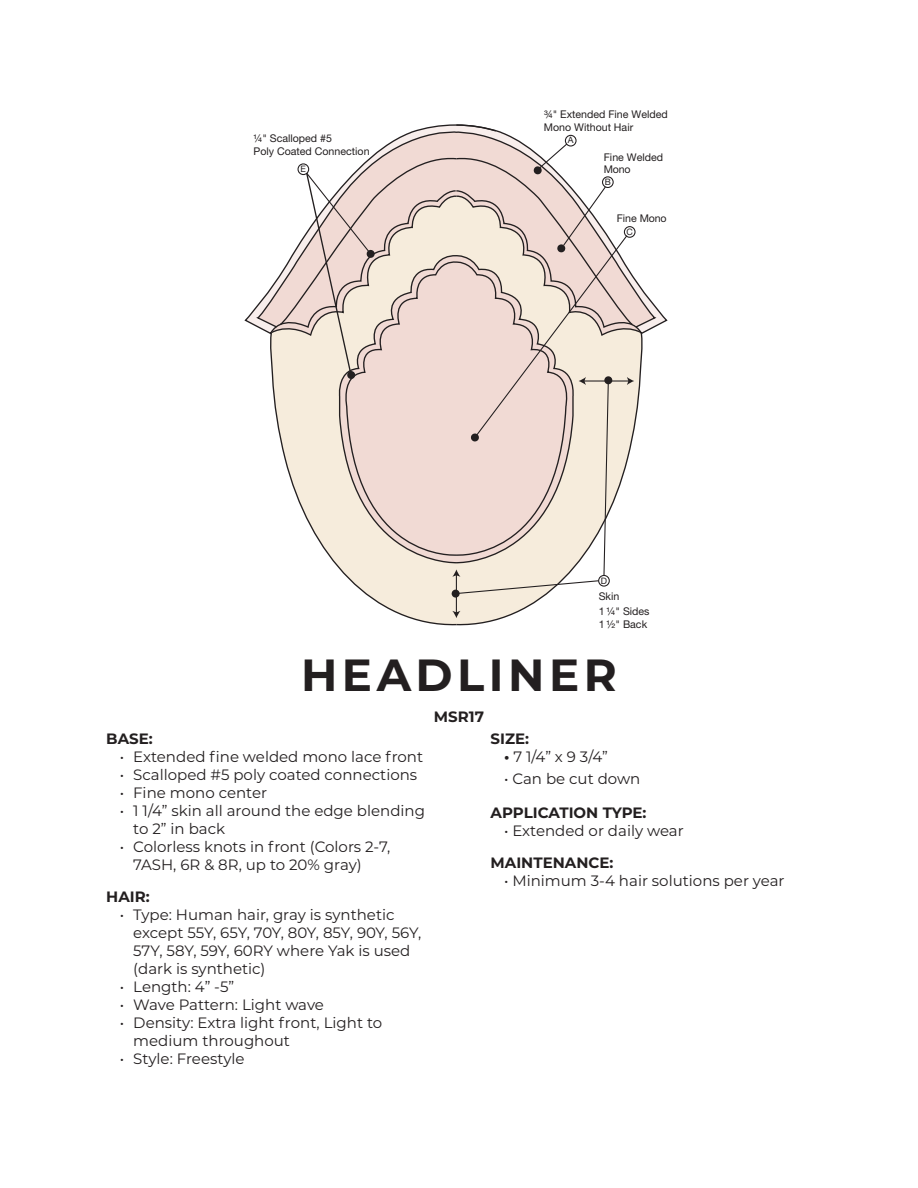
<style>
.page{position:relative;width:918px;height:1188px;background:#fff}
.page>*{position:absolute;margin:0;border:0;box-sizing:border-box;transform-origin:0 0}
.t1{font:700 45px "Montserrat";letter-spacing:.1em;color:#231f20}
.Specs_Bullets{font:15px/18px "Montserrat";color:#231f20}
.Spec_Headers{font:700 15px "Montserrat";color:#231f20}
.t2{font:10.65px/12.8px "Helvetica Neue LT Std";color:#231f20}
.t3{font:8.85px "Helvetica Neue LT Std";color:#231f20}
.s1{font-weight:700}
</style>
<div class="page">
<svg style="left:366px;top:595px;width:89px;height:31px"></svg>
<svg style="left:455px;top:595px;width:91px;height:31px"></svg>
<svg style="left:244px;top:124px;width:211px;height:198px"></svg>
<svg style="left:455px;top:124px;width:213px;height:210px"></svg>
<div style="left:565px;top:135px;width:12px;height:12px;border:1px solid #231f20;border-radius:50%"></div>
<hr style="left:456px;top:575px;width:1px;height:38px;background:#231f20">
<svg style="left:452px;top:611px;width:8px;height:7px"></svg>
<svg style="left:246px;top:142px;width:397px;height:453px"></svg>
<svg style="left:451px;top:589px;width:9px;height:9px"></svg>
<div style="left:624px;top:226px;width:12px;height:12px;border:1px solid #231f20;border-radius:50%"></div>
<p class="t2" style="left:253px;top:132px;width:118px">¼" Scalloped #5<br>Poly Coated Connection</p>
<p class="t3" style="left:301px;top:164px;width:7px">E</p>
<p class="t2" style="left:544px;top:108px;width:125px">¾" Extended Fine Welded<br>Mono Without Hair</p>
<p class="t3" style="left:568px;top:135px;width:7px">A</p>
<p class="t2" style="left:604px;top:151px;width:61px;line-height:12px">Fine Welded<br>Mono</p>
<p class="t3" style="left:605px;top:177px;width:8px">B</p>
<p class="t2" style="left:617px;top:211px;width:51px">Fine Mono</p>
<p class="t3" style="left:627px;top:227px;width:8px">C</p>
<p class="t3" style="left:601px;top:575px;width:8px">D</p>
<p class="t2" style="left:599px;top:590px;width:22px">Skin</p>
<p class="t2" style="left:599px;top:605px;width:52px">1 ¼" Sides<br>1 ½" Back</p>
<p class="t1" style="left:301px;top:642px;width:317px">HEADLINER</p>
<p class="Spec_Headers" style="left:106px;top:728px;width:48px">BASE:</p>
<p class="Specs_Bullets" style="left:120px;top:748px;width:305px">• Extended fine welded mono lace front</p>
<p class="Specs_Bullets" style="left:120px;top:766px;width:299px">• Scalloped #5 poly coated connections</p>
<p class="Specs_Bullets" style="left:120px;top:784px;width:149px">• Fine mono center</p>
<p class="Specs_Bullets" style="left:133px;top:802px;width:293px;text-indent:-14px">• 1 1/4” skin all around the edge blending to 2” in back</p>
<p class="Specs_Bullets" style="left:133px;top:838px;width:259px;text-indent:-14px">• Colorless knots in front (Colors 2-7,<br>7ASH, 6R &amp; 8R, up to 20% gray)</p>
<p class="Spec_Headers" style="left:106px;top:886px;width:45px">HAIR:</p>
<p class="Specs_Bullets" style="left:133px;top:905px;width:290px;text-indent:-14px">• Type: Human hair, gray is synthetic except 55Y, 65Y, 70Y, 80Y, 85Y, 90Y, 56Y, 57Y, 58Y, 59Y, 60RY where Yak is used (dark is synthetic)</p>
<p class="Specs_Bullets" style="left:120px;top:977px;width:116px">• Length: 4” -5”</p>
<p class="Specs_Bullets" style="left:120px;top:995px;width:206px">• Wave Pattern: Light wave</p>
<p class="Specs_Bullets" style="left:133px;top:1013px;width:250px;text-indent:-14px">• Density: Extra light front, Light to medium throughout</p>
<p class="Specs_Bullets" style="left:120px;top:1049px;width:126px">• Style: Freestyle</p>
<p class="Spec_Headers" style="left:434px;top:706px;width:52px">MSR17</p>
<p class="Spec_Headers" style="left:491px;top:728px;width:40px">SIZE:</p>
<p class="Specs_Bullets" style="left:504px;top:748px;width:105px"><span class="s1">•</span> 7 1/4” x 9 3/4”</p>
<p class="Specs_Bullets" style="left:504px;top:769px;width:138px">• Can be cut down</p>
<p class="Spec_Headers" style="left:491px;top:802px;width:157px">APPLICATION TYPE:</p>
<p class="Specs_Bullets" style="left:504px;top:822px;width:181px">• Extended or daily wear</p>
<p class="Spec_Headers" style="left:491px;top:852px;width:124px">MAINTENANCE:</p>
<p class="Specs_Bullets" style="left:504px;top:871px;width:282px">• Minimum 3-4 hair solutions per year</p>
</div>
